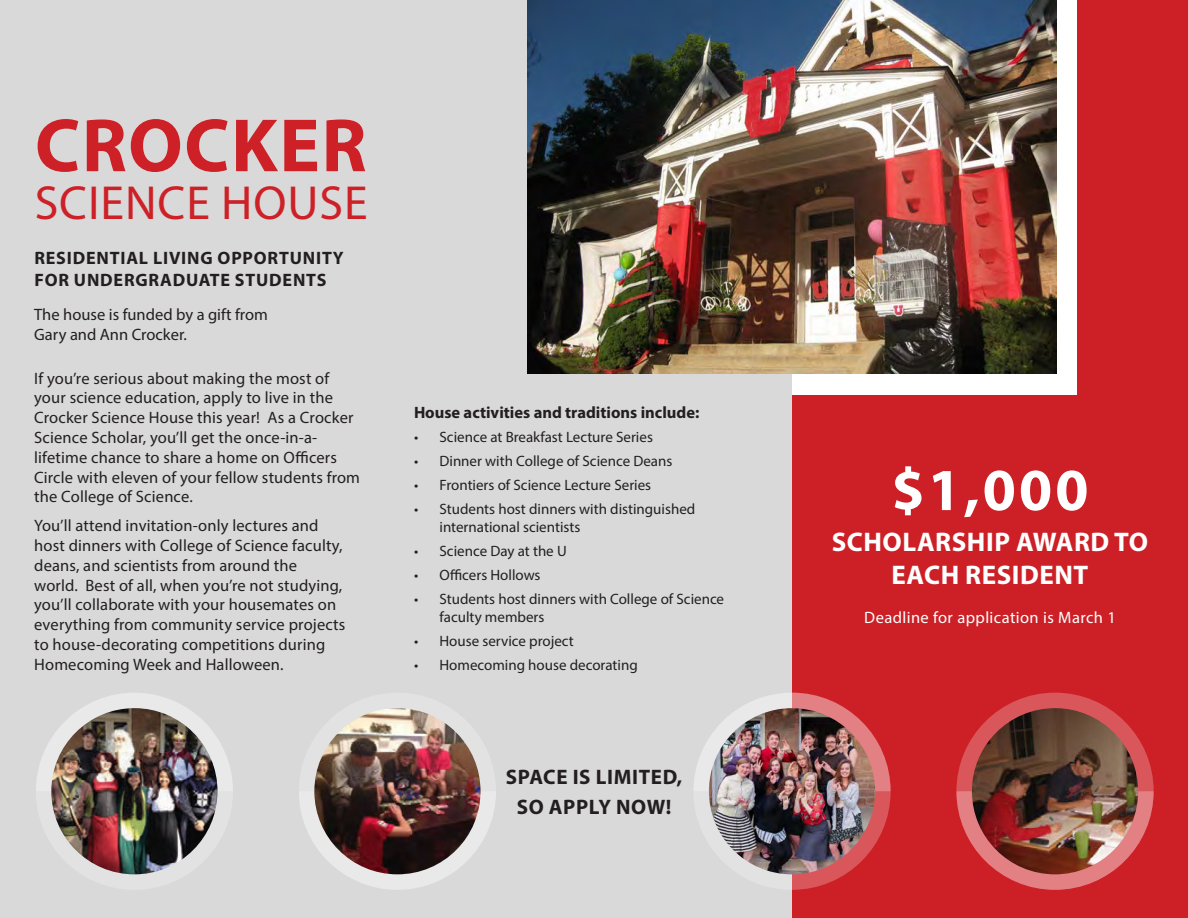
<style>
.page{position:relative;width:1188px;height:918px;background:#d9d9d9}
.page>*{position:absolute;margin:0;border:0;box-sizing:border-box;transform-origin:0 0}
.t1{font:700 76.2px "Myriad Pro";letter-spacing:.02em;color:#cd2027}
.t2{font:700 60px "Myriad Pro";color:#fff}
.t3{font:48px "Myriad Pro";letter-spacing:.02em;color:#cd2027}
.t4{font:700 27px/32.4px "Myriad Pro";letter-spacing:.02em;color:#fff;text-align:center}
.t5{font:700 21px "Myriad Pro";letter-spacing:.03em;color:#231f20}
.t6{font:700 18px/21.6px "Myriad Pro";letter-spacing:.045em;color:#231f20}
.t7{font:16.5px/19.8px "Myriad Pro";letter-spacing:.01em;color:#231f20}
.t8{font:700 16.5px "Myriad Pro";color:#231f20}
.t9{font:16.5px "Myriad Pro";letter-spacing:.025em;color:#fff}
.t10{font:15px/18px "Myriad Pro";color:#231f20}
</style>
<div class="page">
<div style="left:792px;top:0;width:396px;height:918px;background:#cd2026"></div>
<div style="left:792px;top:0;width:285px;height:394px;background:#fff"></div>
<img style="left:528px;top:0;width:528px;height:374px">
<div style="left:956px;top:693px;width:198px;height:197px;background:#d9575b;border-radius:50%"></div>
<svg style="left:956px;top:791px;width:198px;height:99px"></svg>
<img style="left:972px;top:708px;width:166px;height:166px;border-radius:83px">
<svg style="left:693px;top:693px;width:198px;height:197px"></svg>
<svg style="left:693px;top:693px;width:198px;height:98px"></svg>
<img style="left:709px;top:708px;width:166px;height:166px;border-radius:83px">
<div style="left:299px;top:693px;width:197px;height:197px;background:#e2e2e2;border-radius:50%"></div>
<svg style="left:316px;top:811px;width:158px;height:64px"></svg>
<img style="left:314px;top:708px;width:167px;height:166px;border-radius:83px">
<div style="left:36px;top:693px;width:197px;height:197px;background:#e2e2e2;border-radius:50%"></div>
<img style="left:51px;top:708px;width:167px;height:166px;border-radius:83px">
<p class="t1" style="left:35px;top:96px;width:333px">CROCKER</p>
<p class="t3" style="left:35px;top:173px;width:335px">SCIENCE HOUSE</p>
<p class="t6" style="left:34px;top:246px;width:311px">RESIDENTIAL LIVING OPPORTUNITY<br>FOR UNDERGRADUATE STUDENTS</p>
<p class="t7" style="left:34px;top:304px;width:235px">The house is funded by a gift from<br>Gary and Ann Crocker.</p>
<p class="t7" style="left:34px;top:368px;width:327px">If you’re serious about making the most of your science education, apply to live in the Crocker Science House this year! As a Crocker Science Scholar, you’ll get the once-in-a&shy;lifetime chance to share a home on Officers Circle with eleven of your fellow students from the College of Science.</p>
<p class="t7" style="left:34px;top:515px;width:313px">You’ll attend invitation-only lectures and host dinners with College of Science faculty, deans, and scientists from around the<br>world. Best of all, when you’re not studying, you’ll collaborate with your housemates on everything from community service projects to house-decorating competitions during Homecoming Week and Halloween.</p>
<p class="t8" style="left:414px;top:401px;width:287px">House activities and traditions include:</p>
<p class="t10" style="left:414px;top:427px;width:240px">• Science at Breakfast Lecture Series</p>
<p class="t10" style="left:414px;top:451px;width:260px">• Dinner with College of Science Deans</p>
<p class="t10" style="left:414px;top:475px;width:239px">• Frontiers of Science Lecture Series</p>
<p class="t10" style="left:440px;top:499px;width:257px;text-indent:-26px">• Students host dinners with distinguished international scientists</p>
<p class="t10" style="left:414px;top:541px;width:154px">• Science Day at the U</p>
<p class="t10" style="left:414px;top:565px;width:128px">• Officers Hollows</p>
<p class="t10" style="left:440px;top:589px;width:286px;text-indent:-26px">• Students host dinners with College of Science faculty members</p>
<p class="t10" style="left:414px;top:631px;width:161px">• House service project</p>
<p class="t10" style="left:414px;top:655px;width:225px">• Homecoming house decorating</p>
<p class="t5" style="left:506px;top:763px;width:178px">SPACE IS LIMITED,</p>
<p class="t5" style="left:517px;top:793px;width:156px">SO APPLY NOW!</p>
<p class="t2" style="left:891px;top:451px;width:199px">$1,000</p>
<p class="t4" style="left:832px;top:525px;width:318px">SCHOLARSHIP AWARD TO<br>EACH RESIDENT</p>
<p class="t9" style="left:864px;top:607px;width:253px">Deadline for application is March 1</p>
</div>
